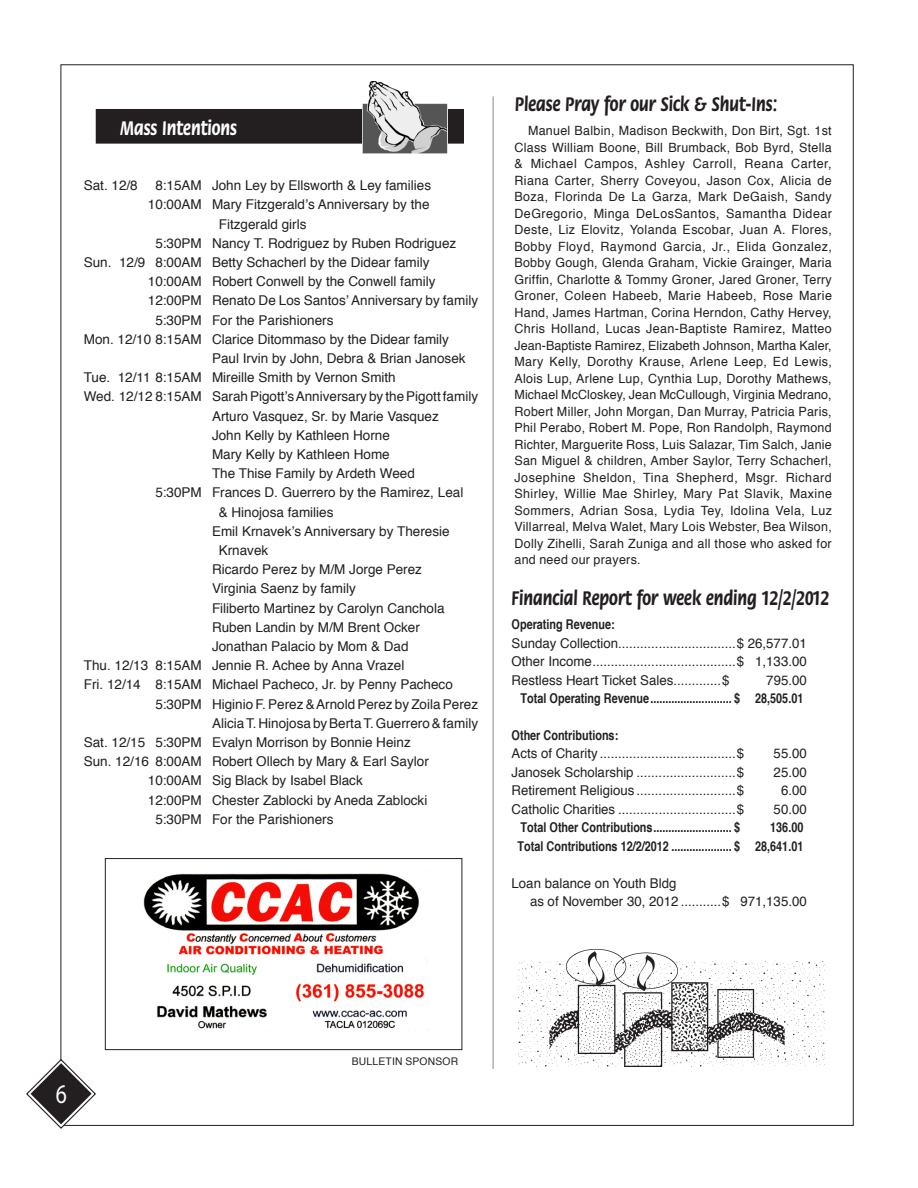
<style>
.page{position:relative;width:918px;height:1188px;background:#fff}
.page>*{position:absolute;margin:0;border:0;box-sizing:border-box;transform-origin:0 0}
.Headline{font:27px "Myriad";color:#fff;scale:.8 1}
.Headline-2{font:700 21px "Flora";color:#231f20;scale:.8 1}
.Headline-3{font:700 21px "Flora";color:#fff;scale:.8 1}
.Intentions{font:13.5px/19.2px "Helvetica";color:#231f20}
.Financial_New{font:13.5px "Helvetica";color:#231f20}
.Financial_New-2{font:700 condensed 13.5px "Helvetica";color:#231f20}
.Sick_List_text{font:12.75px/16.5px "Helvetica";letter-spacing:.02em;color:#231f20;text-align:justify}
.Bulletin_text{font:10.5px "Helvetica";letter-spacing:.02em;color:#231f20}
.s1{font-family:"Helvetica"}
</style>
<div class="page">
<svg style="left:26px;top:1058px;width:71px;height:71px"></svg>
<hr style="left:493px;top:96px;width:1px;height:973px;background:#87898c">
<div style="left:97px;top:110px;width:366px;height:33px;background:#231f20"></div>
<div style="left:96px;top:109px;width:368px;height:35px;border:2px solid #231f20"></div>
<img style="left:363px;top:81px;width:84px;height:73px">
<div style="left:105px;top:858px;width:357px;height:192px;border:1px solid #231f20"></div>
<img style="left:143px;top:872px;width:282px;height:160px">
<img style="left:518px;top:949px;width:307px;height:117px">
<p class="Headline-2" style="left:515px;top:92px;width:330px">Please Pray for our Sick &amp; Shut<span class="s1">-</span>Ins:</p>
<p class="Headline-3" style="left:120px;top:117px;width:148px">Mass Intentions</p>
<p class="Sick_List_text" style="left:514px;top:123px;width:319px;text-indent:14px">Manuel Balbin, Madison Beckwith, Don Birt, Sgt. 1st Class William Boone, Bill Brumback, Bob Byrd, Stella &amp; Michael Campos, Ashley Carroll, Reana Carter, Riana Carter, Sherry Coveyou, Jason Cox, Alicia de Boza, Florinda De La Garza, Mark DeGaish, Sandy DeGregorio, Minga DeLosSantos, Samantha Didear Deste, Liz Elovitz, Yolanda Escobar, Juan A. Flores, Bobby Floyd, Raymond Garcia, Jr., Elida Gonzalez, Bobby Gough, Glenda Graham, Vickie Grainger, Maria Griffin, Charlotte &amp; Tommy Groner, Jared Groner, Terry Groner, Coleen Habeeb, Marie Habeeb, Rose Marie Hand, James Hartman, Corina Herndon, Cathy Hervey, Chris Holland, Lucas Jean-Baptiste Ramirez, Matteo Jean-Baptiste Ramirez, Elizabeth Johnson, Martha Kaler, Mary Kelly, Dorothy Krause, Arlene Leep, Ed Lewis, Alois Lup, Arlene Lup, Cynthia Lup, Dorothy Mathews, Michael McCloskey, Jean McCullough, Virginia Medrano, Robert Miller, John Morgan, Dan Murray, Patricia Paris, Phil Perabo, Robert M. Pope, Ron Randolph, Raymond Richter, Marguerite Ross, Luis Salazar, Tim Salch, Janie San Miguel &amp; children, Amber Saylor, Terry Schacherl, Josephine Sheldon, Tina Shepherd, Msgr. Richard Shirley, Willie Mae Shirley, Mary Pat Slavik, Maxine Sommers, Adrian Sosa, Lydia Tey, Idolina Vela, Luz Villarreal, Melva Walet, Mary Lois Webster, Bea Wilson, Dolly Zihelli, Sarah Zuniga and all those who asked for and need our prayers.</p>
<p class="Intentions" style="left:84px;top:176px;width:56px">Sat. 12/8</p>
<p class="Intentions" style="left:155px;top:176px;width:277px">8:15AM John Ley by Ellsworth &amp; Ley families</p>
<p class="Intentions" style="left:148px;top:195px;width:283px">10:00AM Mary Fitzgerald’s Anniversary by the</p>
<p class="Intentions" style="left:219px;top:215px;width:89px">Fitzgerald girls</p>
<p class="Intentions" style="left:155px;top:234px;width:303px">5:30PM Nancy T. Rodriguez by Ruben Rodriguez</p>
<p class="Intentions" style="left:84px;top:253px;width:347px">Sun. 12/9 8:00AM Betty Schacherl by the Didear family</p>
<p class="Intentions" style="left:148px;top:272px;width:289px">10:00AM Robert Conwell by the Conwell family</p>
<p class="Intentions" style="left:148px;top:291px;width:332px">12:00PM Renato De Los Santos’ Anniversary by family</p>
<p class="Intentions" style="left:155px;top:311px;width:180px">5:30PM For the Parishioners</p>
<p class="Intentions" style="left:84px;top:330px;width:367px">Mon. 12/10 8:15AM Clarice Ditommaso by the Didear family</p>
<p class="Intentions" style="left:212px;top:349px;width:255px">Paul Irvin by John, Debra &amp; Brian Janosek</p>
<p class="Intentions" style="left:84px;top:368px;width:314px">Tue. 12/11 8:15AM Mireille Smith by Vernon Smith</p>
<p class="Intentions" style="left:84px;top:387px;width:396px">Wed. 12/12 8:15AM Sarah Pigott’s Anniversary by the Pigott family</p>
<p class="Intentions" style="left:212px;top:407px;width:228px">Arturo Vasquez, Sr. by Marie Vasquez</p>
<p class="Intentions" style="left:212px;top:426px;width:179px">John Kelly by Kathleen Horne</p>
<p class="Intentions" style="left:212px;top:445px;width:179px">Mary Kelly by Kathleen Home</p>
<p class="Intentions" style="left:155px;top:464px;width:309px;text-indent:57px">The Thise Family by Ardeth Weed<br>5:30PM Frances D. Guerrero by the Ramirez, Leal</p>
<p class="Intentions" style="left:219px;top:503px;width:116px">&amp; Hinojosa families</p>
<p class="Intentions" style="left:212px;top:522px;width:239px">Emil Krnavek’s Anniversary by Theresie</p>
<p class="Intentions" style="left:219px;top:541px;width:51px">Krnavek</p>
<p class="Intentions" style="left:212px;top:560px;width:212px">Ricardo Perez by M/M Jorge Perez</p>
<p class="Intentions" style="left:212px;top:579px;width:145px">Virginia Saenz by family</p>
<p class="Intentions" style="left:212px;top:599px;width:234px">Filiberto Martinez by Carolyn Canchola</p>
<p class="Intentions" style="left:212px;top:618px;width:209px">Ruben Landin by M/M Brent Ocker</p>
<p class="Intentions" style="left:212px;top:637px;width:198px">Jonathan Palacio by Mom &amp; Dad</p>
<p class="Intentions" style="left:84px;top:656px;width:322px">Thu. 12/13 8:15AM Jennie R. Achee by Anna Vrazel</p>
<p class="Intentions" style="left:84px;top:675px;width:371px">Fri. 12/14 8:15AM Michael Pacheco, Jr. by Penny Pacheco</p>
<p class="Intentions" style="left:155px;top:695px;width:324px">5:30PM Higinio F. Perez &amp; Arnold Perez by Zoila Perez</p>
<p class="Intentions" style="left:212px;top:714px;width:268px">Alicia T. Hinojosa by Berta T. Guerrero &amp; family</p>
<p class="Intentions" style="left:84px;top:733px;width:329px">Sat. 12/15 5:30PM Evalyn Morrison by Bonnie Heinz</p>
<p class="Intentions" style="left:84px;top:752px;width:347px">Sun. 12/16 8:00AM Robert Ollech by Mary &amp; Earl Saylor</p>
<p class="Intentions" style="left:148px;top:771px;width:216px">10:00AM Sig Black by Isabel Black</p>
<p class="Intentions" style="left:148px;top:791px;width:281px">12:00PM Chester Zablocki by Aneda Zablocki</p>
<p class="Intentions" style="left:155px;top:810px;width:180px">5:30PM For the Parishioners</p>
<p class="Headline-2" style="left:512px;top:587px;width:399px">Financial Report for week ending 12/2/2012</p>
<p class="Financial_New-2" style="left:512px;top:616px;width:105px">Operating Revenue:</p>
<p class="Financial_New" style="left:512px;top:633px;width:297px">Sunday Collection................................$ 26,577.01</p>
<p class="Financial_New" style="left:512px;top:651px;width:297px">Other Income.......................................$ 1,133.00</p>
<p class="Financial_New" style="left:512px;top:669px;width:219px">Restless Heart Ticket Sales.............$</p>
<p class="Financial_New" style="left:766px;top:669px;width:42px">795.00</p>
<p class="Financial_New-2" style="left:521px;top:690px;width:284px">Total Operating Revenue........................... $ 28,505.01</p>
<p class="Financial_New-2" style="left:512px;top:727px;width:108px">Other Contributions:</p>
<p class="Financial_New" style="left:512px;top:743px;width:234px">Acts of Charity .....................................$</p>
<p class="Financial_New" style="left:774px;top:743px;width:35px">55.00</p>
<p class="Financial_New" style="left:512px;top:762px;width:234px">Janosek Scholarship ...........................$</p>
<p class="Financial_New" style="left:774px;top:762px;width:35px">25.00</p>
<p class="Financial_New" style="left:512px;top:780px;width:234px">Retirement Religious ...........................$</p>
<p class="Financial_New" style="left:781px;top:780px;width:27px">6.00</p>
<p class="Financial_New" style="left:512px;top:799px;width:234px">Catholic Charities ................................$</p>
<p class="Financial_New" style="left:774px;top:799px;width:35px">50.00</p>
<p class="Financial_New-2" style="left:521px;top:819px;width:221px">Total Other Contributions.......................... $</p>
<p class="Financial_New-2" style="left:770px;top:819px;width:35px">136.00</p>
<p class="Financial_New-2" style="left:518px;top:837px;width:287px">Total Contributions 12/2/2012 .................... $ 28,641.01</p>
<p class="Financial_New" style="left:512px;top:872px;width:166px">Loan balance on Youth Bldg</p>
<p class="Financial_New" style="left:530px;top:891px;width:278px">as of November 30, 2012 ...........$ 971,135.00</p>
<p class="Headline" style="left:56px;top:1080px;width:15px">6</p>
<p class="Bulletin_text" style="left:352px;top:1053px;width:108px">BULLETIN SPONSOR</p>
</div>
